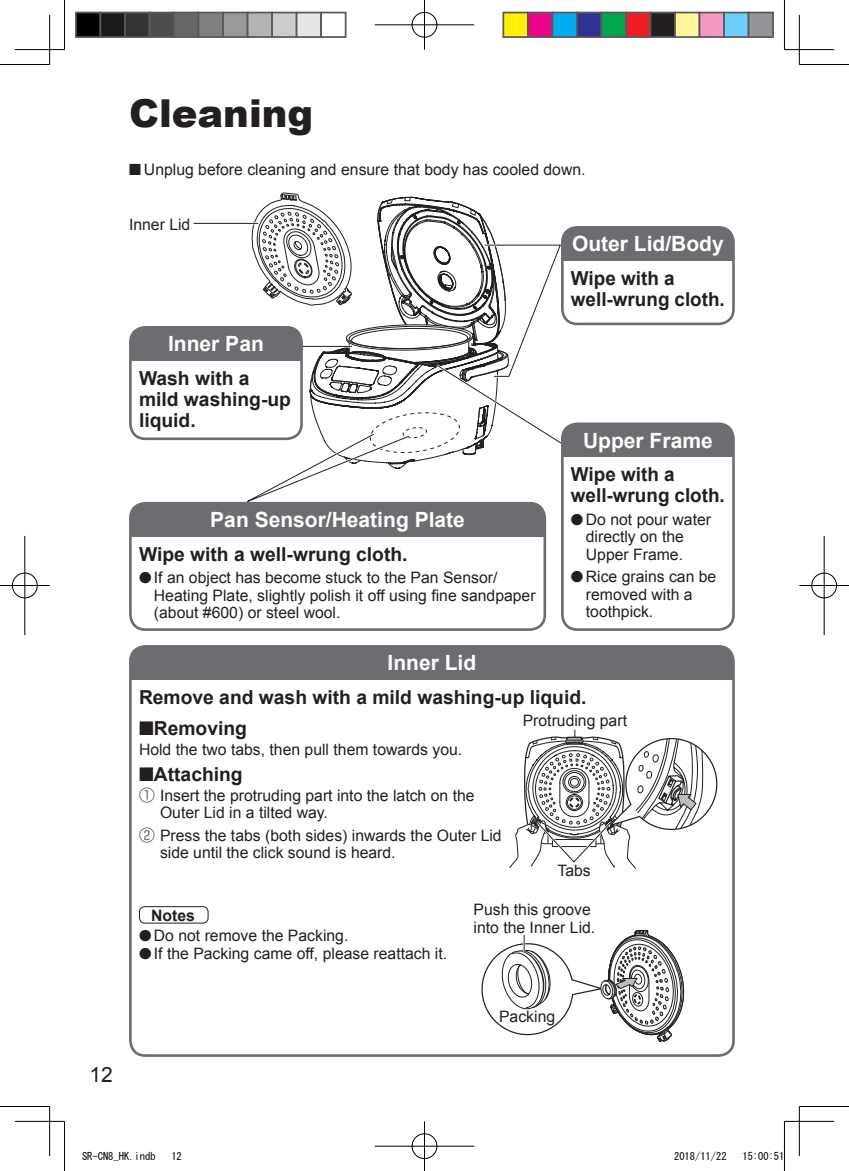
<style>
.page{position:relative;width:849px;height:1171px;background:#fff}
.page>*{position:absolute;margin:0;border:0;box-sizing:border-box;transform-origin:0 0}
.t1{font:900 38.5px "Arial";color:#231f20}
.t2{font:700 21px "Arial";color:#fff}
.t3{font:21px "Arial";color:#231f20}
.t4{font:700 19.25px/21px "Arial";color:#231f20}
.t5{font:15.75px/17.5px "Arial";color:#231f20}
.t6{font:700 15.75px "Arial";color:#231f20}
.t7{font:10.5px "MS Gothic";color:#000}
.s1{font-family:"Shin Go Pro";font-weight:300}
</style>
<div class="page">
<div style="left:130px;top:646px;width:603px;height:34px;background:#6c6d70"></div>
<div style="left:139px;top:906px;width:69px;height:17px;border:1px solid #231f20;border-radius:5px"></div>
<svg style="left:509px;top:730px;width:209px;height:139px"></svg>
<svg style="left:481px;top:930px;width:204px;height:112px"></svg>
<div style="left:129px;top:645px;width:605px;height:412px;border:3px solid #6c6d70;border-radius:15px"></div>
<hr style="left:193px;top:223px;width:65px;height:1px;background:#231f20">
<div style="left:130px;top:327px;width:171px;height:34px;background:#6c6d70"></div>
<div style="left:129px;top:326px;width:174px;height:114px;border:3px solid #6c6d70;border-radius:15px"></div>
<div style="left:562px;top:227px;width:171px;height:34px;background:#6c6d70"></div>
<div style="left:561px;top:226px;width:173px;height:99px;border:3px solid #6c6d70;border-radius:15px"></div>
<div style="left:562px;top:424px;width:171px;height:33px;background:#6c6d70"></div>
<div style="left:561px;top:422px;width:173px;height:209px;border:3px solid #6c6d70;border-radius:15px"></div>
<svg style="left:209px;top:192px;width:355px;height:327px"></svg>
<div style="left:130px;top:503px;width:414px;height:33px;background:#6c6d70"></div>
<div style="left:129px;top:502px;width:417px;height:129px;border:3px solid #6c6d70;border-radius:15px"></div>
<hr style="left:0;top:64px;width:50px;height:1px;background:#000">
<hr style="left:799px;top:64px;width:49px;height:1px;background:#000">
<hr style="left:0;top:1106px;width:50px;height:1px;background:#000">
<hr style="left:799px;top:1106px;width:49px;height:1px;background:#000">
<hr style="left:64px;top:0;width:1px;height:50px;background:#000">
<hr style="left:64px;top:1121px;width:1px;height:50px;background:#000">
<hr style="left:783px;top:0;width:1px;height:50px;background:#000">
<hr style="left:783px;top:1121px;width:1px;height:50px;background:#000">
<hr style="left:15px;top:49px;width:49px;height:1px;background:#000">
<hr style="left:784px;top:49px;width:49px;height:1px;background:#000">
<hr style="left:15px;top:1121px;width:49px;height:1px;background:#000">
<hr style="left:784px;top:1121px;width:49px;height:1px;background:#000">
<hr style="left:49px;top:15px;width:1px;height:49px;background:#000">
<hr style="left:49px;top:1106px;width:1px;height:50px;background:#000">
<hr style="left:798px;top:15px;width:1px;height:49px;background:#000">
<hr style="left:798px;top:1106px;width:1px;height:50px;background:#000">
<div style="left:410px;top:11px;width:28px;height:27px;border:2px solid #fff;border-radius:50%"></div>
<hr style="left:375px;top:24px;width:99px;height:2px;background:#fff">
<hr style="left:423px;top:0;width:2px;height:50px;background:#fff">
<div style="left:411px;top:12px;width:26px;height:25px;border:1px solid #000;border-radius:50%"></div>
<hr style="left:375px;top:25px;width:99px;height:1px;background:#000">
<hr style="left:424px;top:0;width:1px;height:50px;background:#000">
<div style="left:410px;top:1132px;width:28px;height:28px;border:2px solid #fff;border-radius:50%"></div>
<hr style="left:375px;top:1145px;width:99px;height:2px;background:#fff">
<hr style="left:423px;top:1121px;width:2px;height:50px;background:#fff">
<div style="left:411px;top:1133px;width:26px;height:26px;border:1px solid #000;border-radius:50%"></div>
<hr style="left:375px;top:1146px;width:99px;height:1px;background:#000">
<hr style="left:424px;top:1121px;width:1px;height:50px;background:#000">
<div style="left:11px;top:572px;width:27px;height:27px;border:2px solid #fff;border-radius:50%"></div>
<hr style="left:0;top:584px;width:50px;height:3px;background:#fff">
<hr style="left:24px;top:536px;width:2px;height:99px;background:#fff">
<div style="left:12px;top:573px;width:25px;height:25px;border:1px solid #000;border-radius:50%"></div>
<hr style="left:0;top:585px;width:50px;height:1px;background:#000">
<hr style="left:25px;top:536px;width:1px;height:99px;background:#000">
<div style="left:810px;top:572px;width:27px;height:27px;border:2px solid #fff;border-radius:50%"></div>
<hr style="left:799px;top:584px;width:49px;height:3px;background:#fff">
<hr style="left:822px;top:536px;width:3px;height:99px;background:#fff">
<div style="left:811px;top:573px;width:25px;height:25px;border:1px solid #000;border-radius:50%"></div>
<hr style="left:799px;top:585px;width:49px;height:1px;background:#000">
<hr style="left:823px;top:536px;width:1px;height:99px;background:#000">
<div style="left:76px;top:13px;width:24px;height:24px;background:#000"></div>
<div style="left:75px;top:12px;width:26px;height:26px;border:2px solid #595959"></div>
<div style="left:100px;top:13px;width:25px;height:24px;background:#1a1a1a"></div>
<div style="left:99px;top:12px;width:27px;height:26px;border:2px solid #595959"></div>
<div style="left:125px;top:13px;width:24px;height:24px;background:#333"></div>
<div style="left:124px;top:12px;width:26px;height:26px;border:2px solid #595959"></div>
<div style="left:149px;top:13px;width:25px;height:24px;background:#4d4d4d"></div>
<div style="left:148px;top:12px;width:27px;height:26px;border:2px solid #595959"></div>
<div style="left:174px;top:13px;width:24px;height:24px;background:#666"></div>
<div style="left:173px;top:12px;width:26px;height:26px;border:2px solid #595959"></div>
<div style="left:198px;top:13px;width:25px;height:24px;background:#808080"></div>
<div style="left:197px;top:12px;width:27px;height:26px;border:2px solid #595959"></div>
<div style="left:223px;top:13px;width:24px;height:24px;background:#999"></div>
<div style="left:222px;top:12px;width:26px;height:26px;border:2px solid #595959"></div>
<div style="left:247px;top:13px;width:25px;height:24px;background:#b3b3b3"></div>
<div style="left:246px;top:12px;width:27px;height:26px;border:2px solid #595959"></div>
<div style="left:272px;top:13px;width:24px;height:24px;background:#ccc"></div>
<div style="left:271px;top:12px;width:26px;height:26px;border:2px solid #595959"></div>
<div style="left:296px;top:13px;width:25px;height:24px;background:#e6e6e6"></div>
<div style="left:295px;top:12px;width:27px;height:26px;border:2px solid #595959"></div>
<div style="left:320px;top:12px;width:26px;height:26px;border:2px solid #595959"></div>
<div style="left:503px;top:13px;width:24px;height:24px;background:#fff101"></div>
<div style="left:502px;top:12px;width:26px;height:26px;border:2px solid #595959"></div>
<div style="left:527px;top:13px;width:25px;height:24px;background:#ed028c"></div>
<div style="left:527px;top:12px;width:26px;height:26px;border:2px solid #595959"></div>
<div style="left:552px;top:13px;width:24px;height:24px;background:#00aeef"></div>
<div style="left:551px;top:12px;width:26px;height:26px;border:2px solid #595959"></div>
<div style="left:576px;top:13px;width:25px;height:24px;background:#2e3092"></div>
<div style="left:576px;top:12px;width:26px;height:26px;border:2px solid #595959"></div>
<div style="left:601px;top:13px;width:24px;height:24px;background:#00a54f"></div>
<div style="left:600px;top:12px;width:26px;height:26px;border:2px solid #595959"></div>
<div style="left:625px;top:13px;width:25px;height:24px;background:#ee1d23"></div>
<div style="left:625px;top:12px;width:26px;height:26px;border:2px solid #595959"></div>
<div style="left:650px;top:13px;width:24px;height:24px;background:#231f20"></div>
<div style="left:649px;top:12px;width:26px;height:26px;border:2px solid #595959"></div>
<div style="left:674px;top:13px;width:25px;height:24px;background:#fff79a"></div>
<div style="left:674px;top:12px;width:26px;height:26px;border:2px solid #595959"></div>
<div style="left:699px;top:13px;width:24px;height:24px;background:#f499c2"></div>
<div style="left:698px;top:12px;width:26px;height:26px;border:2px solid #595959"></div>
<div style="left:723px;top:13px;width:25px;height:24px;background:#6bcff6"></div>
<div style="left:723px;top:12px;width:26px;height:26px;border:2px solid #595959"></div>
<div style="left:748px;top:13px;width:24px;height:24px;background:#939598"></div>
<div style="left:747px;top:12px;width:26px;height:26px;border:2px solid #595959"></div>
<h1 class="t1" style="left:129px;top:85px;width:185px">Cleaning</h1>
<p class="t5" style="left:144px;top:161px;width:443px">Unplug before cleaning and ensure that body has cooled down.</p>
<p class="t5" style="left:129px;top:215px;width:63px">Inner Lid</p>
<h2 class="t2" style="left:168px;top:329px;width:97px">Inner Pan</h2>
<p class="t4" style="left:139px;top:368px;width:153px">Wash with a mild washing-up liquid.</p>
<h2 class="t2" style="left:210px;top:505px;width:256px">Pan Sensor/Heating Plate</h2>
<p class="t4" style="left:139px;top:543px;width:270px">Wipe with a well-wrung cloth.</p>
<p class="t5" style="left:154px;top:569px;width:383px">If an object has become stuck to the Pan Sensor/<br>Heating Plate, slightly polish it off using fine sandpaper (about #600) or steel wool.</p>
<h2 class="t2" style="left:572px;top:229px;width:153px">Outer Lid/Body</h2>
<p class="t4" style="left:570px;top:268px;width:155px">Wipe with a well‑wrung cloth.</p>
<h2 class="t2" style="left:583px;top:425px;width:131px">Upper Frame</h2>
<p class="t4" style="left:570px;top:464px;width:155px">Wipe with a well‑wrung cloth.</p>
<p class="t5" style="left:585px;top:510px;width:127px">Do not pour water directly on the<br>Upper Frame.</p>
<p class="t5" style="left:585px;top:568px;width:132px">Rice grains can be removed with a toothpick.</p>
<h2 class="t2" style="left:387px;top:648px;width:90px">Inner Lid</h2>
<p class="t4" style="left:154px;top:682px;width:434px;line-height:31px;text-indent:-15px">Remove and wash with a mild washing-up liquid.<br>Removing</p>
<p class="t5" style="left:139px;top:740px;width:325px">Hold the two tabs, then pull them towards you.</p>
<p class="t4" style="left:154px;top:763px;width:90px">Attaching</p>
<p class="t5" style="left:160px;top:786px;width:316px;text-indent:-21px"><span class="s1">①</span> Insert the protruding part into the latch on the<br>Outer Lid in a tilted way.</p>
<p class="t5" style="left:160px;top:826px;width:343px;text-indent:-21px"><span class="s1">②</span> Press the tabs (both sides) inwards the Outer Lid side until the click sound is heard.</p>
<p class="t5" style="left:522px;top:712px;width:106px">Protruding part</p>
<h2 class="t3" style="left:89px;top:1060px;width:25px">12</h2>
<p class="t6" style="left:151px;top:904px;width:45px">Notes</p>
<p class="t5" style="left:154px;top:926px;width:294px">Do not remove the Packing.<br>If the Packing came off, please reattach it.</p>
<p class="t5" style="left:557px;top:861px;width:35px">Tabs</p>
<p class="t5" style="left:473px;top:901px;width:123px">Push this groove into the Inner Lid.</p>
<p class="t5" style="left:499px;top:1008px;width:58px">Packing</p>
<p class="t7" style="left:82px;top:1151px;width:75px">SR-CN8_HK.indb</p>
<p class="t7" style="left:171px;top:1151px;width:12px">12</p>
<p class="t7" style="left:674px;top:1151px;width:54px">2018/11/22</p>
<p class="t7" style="left:742px;top:1151px;width:43px">15:00:51</p>
</div>
